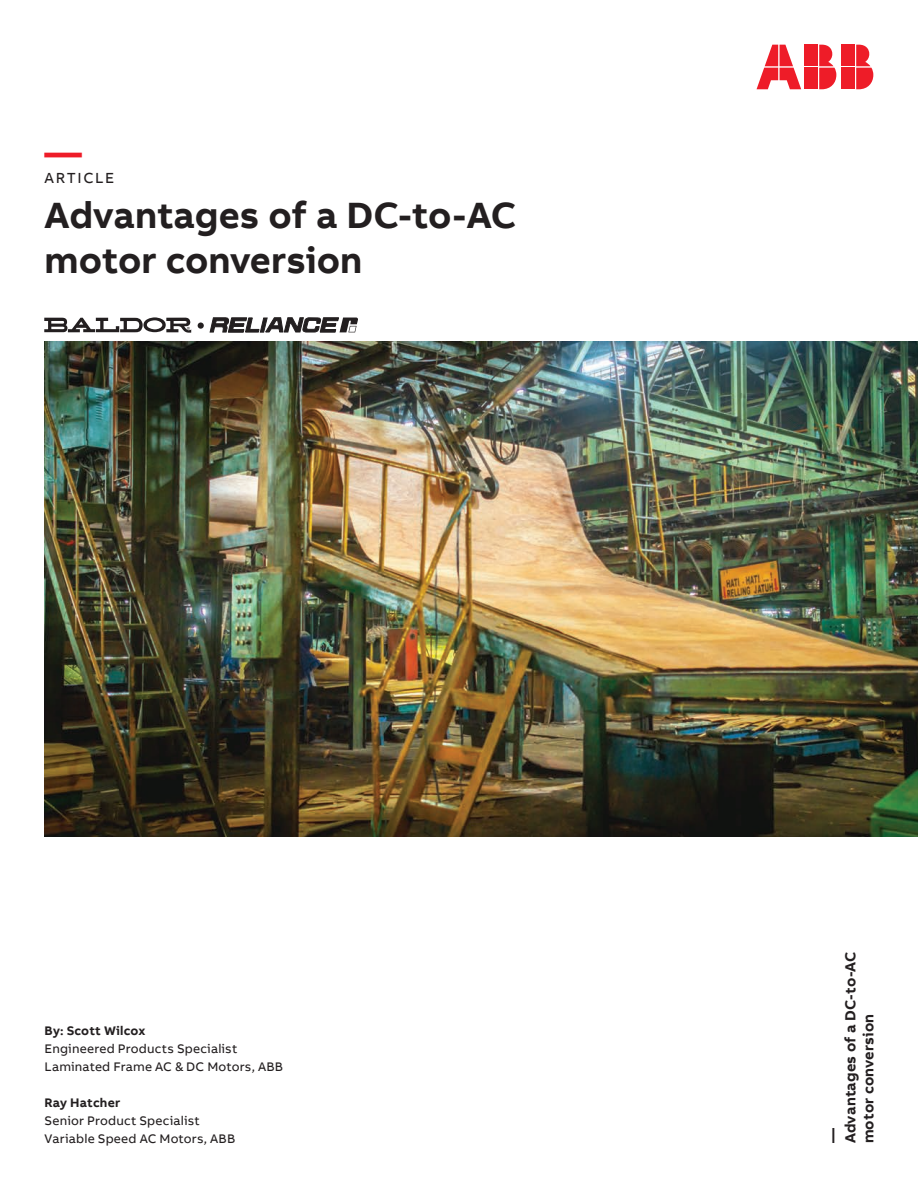
<style>
.page{position:relative;width:918px;height:1188px;background:#fff}
.page>*{position:absolute;margin:0;border:0;box-sizing:border-box;transform-origin:0 0}
.t1{font:700 37.5px/45px "AB Bvoice";letter-spacing:-.005em;color:#231f20}
.t2{font:700 37.5px "AB Bvoice";color:#ee1c28}
.t3{font:700 15px/18px "AB Bvoice";letter-spacing:.005em;color:#231f20}
.t4{font:15px "AB Bvoice";letter-spacing:.105em;color:#231f20}
.t5{font:12.75px/18px "AB Bvoice";letter-spacing:.015em;color:#231f20}
.t6{font:700 12.75px "AB Bvoice";letter-spacing:.015em;color:#231f20}
</style>
<div class="page">
<img style="left:45px;top:342px;width:873px;height:495px">
<svg style="left:44px;top:317px;width:147px;height:16px"></svg>
<svg style="left:198px;top:323px;width:6px;height:6px"></svg>
<svg style="left:210px;top:317px;width:148px;height:16px"></svg>
<div style="left:842px;top:45px;width:13px;height:21px;background:#ee1c28"></div>
<div style="left:842px;top:68px;width:13px;height:21px;background:#ee1c28"></div>
<svg style="left:856px;top:45px;width:17px;height:44px"></svg>
<svg style="left:757px;top:45px;width:44px;height:44px"></svg>
<div style="left:805px;top:45px;width:13px;height:21px;background:#ee1c28"></div>
<div style="left:805px;top:68px;width:13px;height:21px;background:#ee1c28"></div>
<svg style="left:819px;top:45px;width:17px;height:44px"></svg>
<h1 class="t2" style="left:45px;top:128px;width:39px">—</h1>
<p class="t4" style="left:45px;top:169px;width:71px">ARTICLE</p>
<h1 class="t1" style="left:45px;top:193px;width:473px">Advantages of a DC-to-AC motor conversion</h1>
<p class="t6" style="left:45px;top:1022px;width:102px">By: Scott Wilcox</p>
<p class="t5" style="left:45px;top:1039px;width:240px">Engineered Products Specialist<br>Laminated Frame AC &amp; DC Motors, ABB</p>
<p class="t6" style="left:45px;top:1094px;width:77px">Ray Hatcher</p>
<p class="t5" style="left:45px;top:1111px;width:192px">Senior Product Specialist<br>Variable Speed AC Motors, ABB</p>
<p class="t3" style="left:823px;top:1143px;width:193px;rotate:-90deg">—<br>Advantages of a DC-to-AC motor conversion</p>
</div>
